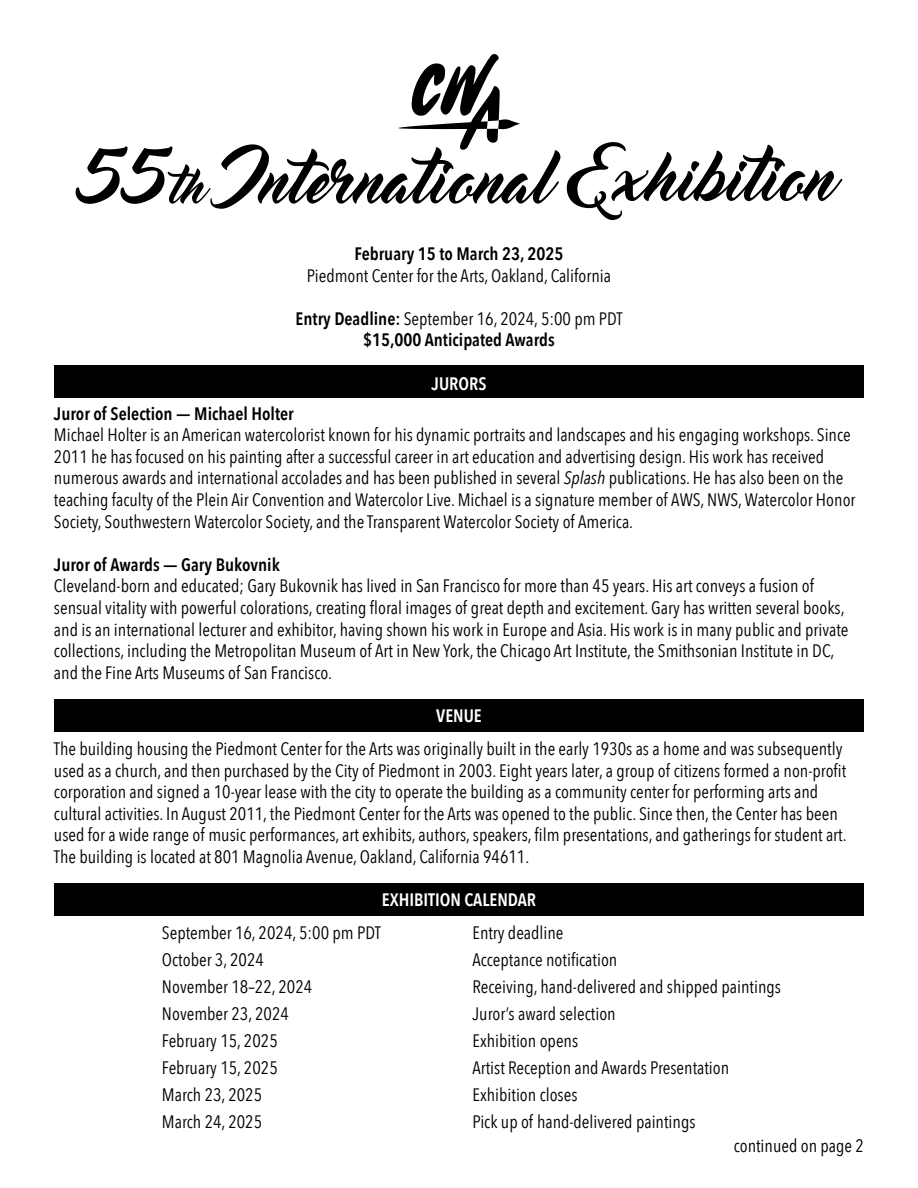
<style>
.page{position:relative;width:918px;height:1188px;background:#fff}
.page>*{position:absolute;margin:0;border:0;box-sizing:border-box;transform-origin:0 0}
.t1{font:18px/21.6px "Avenir Next Condensed";color:#000}
.t2{font:600 18px/21.6px "Avenir Next Condensed";color:#000;text-align:center}
.t3{font:600 18px "Avenir Next Condensed";color:#fff}
.s1{font-weight:400}
.s2{font-style:italic}
</style>
<div class="page">
<div style="left:54px;top:365px;width:810px;height:33px;background:#000"></div>
<div style="left:54px;top:700px;width:810px;height:32px;background:#000"></div>
<div style="left:54px;top:884px;width:810px;height:32px;background:#000"></div>
<svg style="left:567px;top:142px;width:275px;height:78px"></svg>
<svg style="left:76px;top:54px;width:484px;height:155px"></svg>
<p class="t2" style="left:355px;top:242px;width:210px">February 15 to March 23, 2025</p>
<p class="t1" style="left:307px;top:264px;width:306px">Piedmont Center for the Arts, Oakland, California</p>
<p class="t2" style="left:296px;top:307px;width:329px">Entry Deadline: <span class="s1">September 16, 2024, 5:00 pm PDT </span>$15,000 Anticipated Awards</p>
<p class="t3" style="left:432px;top:368px;width:56px">JURORS</p>
<p class="t2" style="left:54px;top:402px;width:241px">Juror of Selection — Michael Holter</p>
<p class="t1" style="left:54px;top:423px;width:803px">Michael Holter is an American watercolorist known for his dynamic portraits and landscapes and his engaging workshops. Since 2011 he has focused on his painting after a successful career in art education and advertising design. His work has received numerous awards and international accolades and has been published in several <span class="s2">Splash</span> publications. He has also been on the teaching faculty of the Plein Air Convention and Watercolor Live. Michael is a signature member of AWS, NWS, Watercolor Honor Society, Southwestern Watercolor Society, and the Transparent Watercolor Society of America.</p>
<p class="t2" style="left:54px;top:553px;width:227px">Juror of Awards — Gary Bukovnik</p>
<p class="t1" style="left:54px;top:574px;width:796px">Cleveland-born and educated; Gary Bukovnik has lived in San Francisco for more than 45 years. His art conveys a fusion of sensual vitality with powerful colorations, creating floral images of great depth and excitement. Gary has written several books, and is an international lecturer and exhibitor, having shown his work in Europe and Asia. His work is in many public and private collections, including the Metropolitan Museum of Art in New York, the Chicago Art Institute, the Smithsonian Institute in DC, and the Fine Arts Museums of San Francisco.</p>
<p class="t3" style="left:436px;top:700px;width:47px">VENUE</p>
<p class="t1" style="left:54px;top:737px;width:794px">The building housing the Piedmont Center for the Arts was originally built in the early 1930s as a home and was subsequently used as a church, and then purchased by the City of Piedmont in 2003. Eight years later, a group of citizens formed a non-profit corporation and signed a 10-year lease with the city to operate the building as a community center for performing arts and cultural activities. In August 2011, the Piedmont Center for the Arts was opened to the public. Since then, the Center has been used for a wide range of music performances, art exhibits, authors, speakers, film presentations, and gatherings for student art.<br>The building is located at 801 Magnolia Avenue, Oakland, California 94611.</p>
<p class="t3" style="left:382px;top:884px;width:156px">EXHIBITION CALENDAR</p>
<p class="t1" style="left:162px;top:921px;width:220px">September 16, 2024, 5:00 pm PDT</p>
<p class="t1" style="left:472px;top:921px;width:93px">Entry deadline</p>
<p class="t1" style="left:162px;top:948px;width:103px">October 3, 2024</p>
<p class="t1" style="left:472px;top:948px;width:146px">Acceptance notification</p>
<p class="t1" style="left:162px;top:975px;width:152px">November 18–22, 2024</p>
<p class="t1" style="left:472px;top:975px;width:310px">Receiving, hand-delivered and shipped paintings</p>
<p class="t1" style="left:162px;top:1002px;width:128px">November 23, 2024</p>
<p class="t1" style="left:472px;top:1002px;width:145px">Juror’s award selection</p>
<p class="t1" style="left:162px;top:1029px;width:117px">February 15, 2025</p>
<p class="t1" style="left:472px;top:1029px;width:107px">Exhibition opens</p>
<p class="t1" style="left:162px;top:1056px;width:117px">February 15, 2025</p>
<p class="t1" style="left:472px;top:1056px;width:258px">Artist Reception and Awards Presentation</p>
<p class="t1" style="left:162px;top:1083px;width:102px">March 23, 2025</p>
<p class="t1" style="left:472px;top:1083px;width:106px">Exhibition closes</p>
<p class="t1" style="left:162px;top:1110px;width:102px">March 24, 2025</p>
<p class="t1" style="left:472px;top:1110px;width:225px">Pick up of hand-delivered paintings</p>
<p class="t1" style="left:734px;top:1134px;width:132px">continued on page 2</p>
</div>
